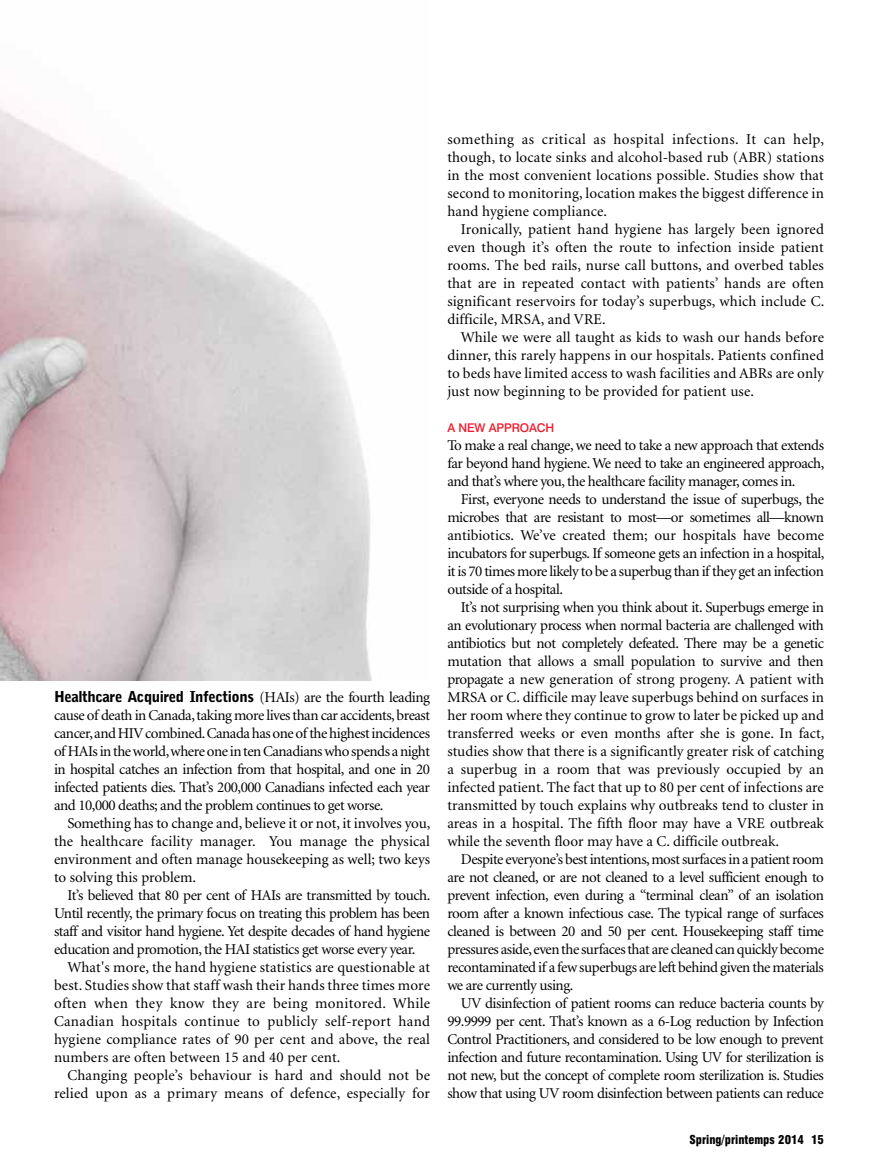
<style>
.page{position:relative;width:878px;height:1175px;background:#fff}
.page>*{position:absolute;margin:0;border:0;box-sizing:border-box;transform-origin:0 0}
.t1{font:15px/18px "Minion";color:#000;text-align:justify}
.t2{font:15px "Minion";letter-spacing:-.03em;color:#000}
.t3{font:900 15px "Bell Gothic";letter-spacing:-.03em;color:#000}
.t4{font:15px "Minion";letter-spacing:.02em;color:#000}
.t5{font:15px "Minion";letter-spacing:.025em;color:#000}
.t6{font:900 condensed 12px "Swiss 721 BT";color:#000}
.t7{font:500 12px "Swiss 721 BT";letter-spacing:-.01em;color:#ed1c2e}
.s1{font-family:"Minion";font-weight:400}
</style>
<div class="page">
<img style="left:0;top:102px;width:372px;height:579px">
<p class="t3" style="left:54px;top:688px;width:377px">Healthcare Acquired Infections <span class="s1">(HAIs) are the fourth leading</span></p>
<p class="t1" style="left:54px;top:707px;width:377px">cause of death in Canada, taking more lives than car accidents, breast cancer, and HIV combined. Canada has one of the highest incidences of HAIs in the world, where one in ten Canadians who spends a night in hospital catches an infection from that hospital, and one in 20 infected patients dies. That’s 200,000 Canadians infected each year and 10,000 deaths; and the problem continues to get worse.</p>
<p class="t1" style="left:54px;top:815px;width:378px;text-indent:14px">Something has to change and, believe it or not, it involves you, the healthcare facility manager. You manage the physical environment and often manage housekeeping as well; two keys to solving this problem.</p>
<p class="t2" style="left:68px;top:888px;width:364px">It’s believed that 80 per cent of HAIs are transmitted by touch.</p>
<p class="t2" style="left:54px;top:906px;width:377px">Until recently, the primary focus on treating this problem has been</p>
<p class="t2" style="left:54px;top:924px;width:377px">staff and visitor hand hygiene. Yet despite decades of hand hygiene</p>
<p class="t2" style="left:54px;top:942px;width:363px">education and promotion, the HAI statistics get worse every year.</p>
<p class="t1" style="left:68px;top:959px;width:364px">What's more, the hand hygiene statistics are questionable at</p>
<p class="t1" style="left:54px;top:977px;width:377px">best. Studies show that staff wash their hands three times more</p>
<p class="t5" style="left:54px;top:996px;width:377px">often when they know they are being monitored. While</p>
<p class="t4" style="left:54px;top:1014px;width:377px">Canadian hospitals continue to publicly self-report hand</p>
<p class="t1" style="left:54px;top:1031px;width:377px">hygiene compliance rates of 90 per cent and above, the real</p>
<p class="t1" style="left:54px;top:1049px;width:288px">numbers are often between 15 and 40 per cent.</p>
<p class="t1" style="left:68px;top:1067px;width:364px">Changing people’s behaviour is hard and should not be</p>
<p class="t1" style="left:54px;top:1085px;width:377px">relied upon as a primary means of defence, especially for</p>
<p class="t1" style="left:447px;top:131px;width:378px">something as critical as hospital infections. It can help, though, to locate sinks and alcohol-based rub (ABR) stations in the most convenient locations possible. Studies show that second to monitoring, location makes the biggest difference in hand hygiene compliance.</p>
<p class="t1" style="left:447px;top:221px;width:378px;text-indent:14px">Ironically, patient hand hygiene has largely been ignored even though it’s often the route to infection inside patient rooms. The bed rails, nurse call buttons, and overbed tables that are in repeated contact with patients’ hands are often significant reservoirs for today’s superbugs, which include C. difficile, MRSA, and VRE.</p>
<p class="t1" style="left:447px;top:329px;width:378px;text-indent:14px">While we were all taught as kids to wash our hands before dinner, this rarely happens in our hospitals. Patients confined to beds have limited access to wash facilities and ABRs are only just now beginning to be provided for patient use.</p>
<p class="t7" style="left:447px;top:420px;width:108px">A NEW APPROACH</p>
<p class="t1" style="left:447px;top:437px;width:378px">To make a real change, we need to take a new approach that extends far beyond hand hygiene. We need to take an engineered approach, and that’s where you, the healthcare facility manager, comes in.</p>
<p class="t1" style="left:447px;top:491px;width:378px;text-indent:14px">First, everyone needs to understand the issue of superbugs, the microbes that are resistant to most—or sometimes all—known antibiotics. We’ve created them; our hospitals have become incubators for superbugs. If someone gets an infection in a hospital, it is 70 times more likely to be a superbug than if they get an infection outside of a hospital.</p>
<p class="t1" style="left:447px;top:599px;width:378px;text-indent:14px">It’s not surprising when you think about it. Superbugs emerge in an evolutionary process when normal bacteria are challenged with antibiotics but not completely defeated. There may be a genetic mutation that allows a small population to survive and then propagate a new generation of strong progeny. A patient with MRSA or C. difficile may leave superbugs behind on surfaces in her room where they continue to grow to later be picked up and transferred weeks or even months after she is gone. In fact, studies show that there is a significantly greater risk of catching a superbug in a room that was previously occupied by an infected patient. The fact that up to 80 per cent of infections are transmitted by touch explains why outbreaks tend to cluster in areas in a hospital. The fifth floor may have a VRE outbreak while the seventh floor may have a C. difficile outbreak.</p>
<p class="t1" style="left:447px;top:851px;width:378px;text-indent:14px">Despite everyone’s best intentions, most surfaces in a patient room are not cleaned, or are not cleaned to a level sufficient enough to prevent infection, even during a “terminal clean” of an isolation room after a known infectious case. The typical range of surfaces cleaned is between 20 and 50 per cent. Housekeeping staff time pressures aside, even the surfaces that are cleaned can quickly become recontaminated if a few superbugs are left behind given the materials we are currently using.</p>
<p class="t1" style="left:447px;top:995px;width:378px;text-indent:14px">UV disinfection of patient rooms can reduce bacteria counts by 99.9999 per cent. That’s known as a 6-Log reduction by Infection Control Practitioners, and considered to be low enough to prevent infection and future recontamination. Using UV for sterilization is not new, but the concept of complete room sterilization is. Studies show that using UV room disinfection between patients can reduce</p>
<p class="t6" style="left:689px;top:1132px;width:136px">Spring/printemps 2014 15</p>
</div>
